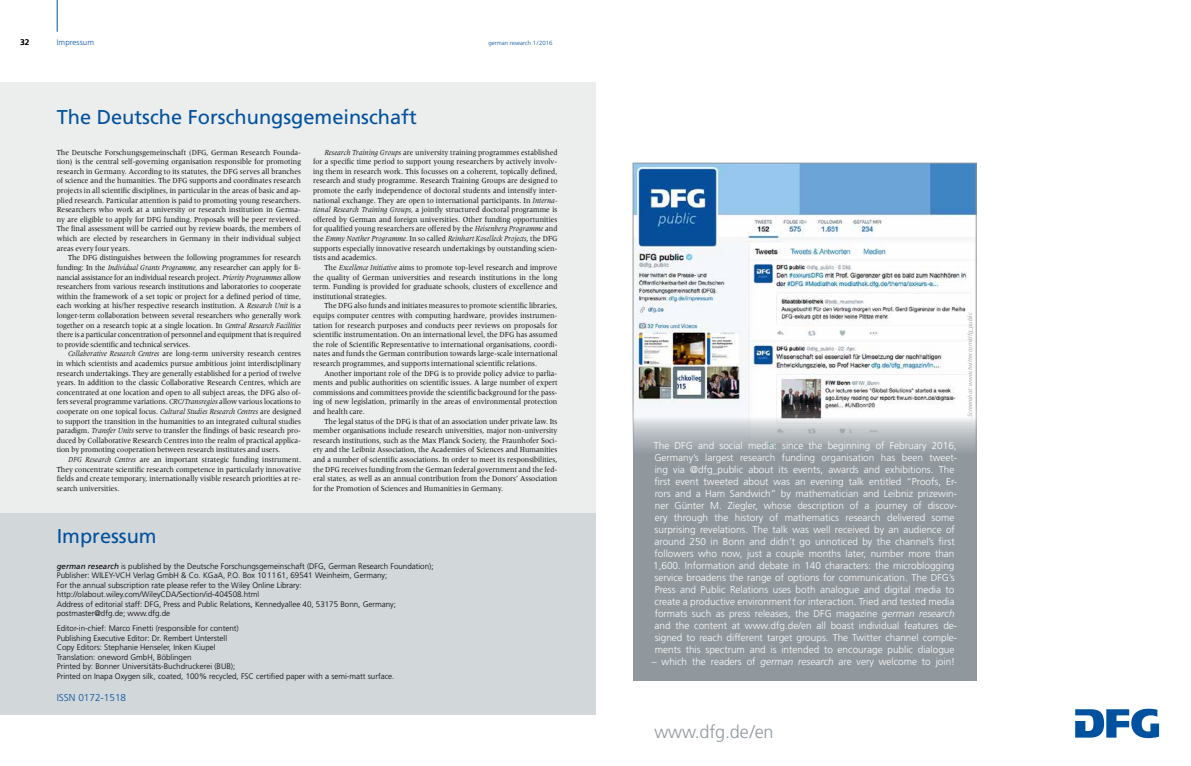
<style>
.page{position:relative;width:1191px;height:766px;background:#fff}
.page>*{position:absolute;margin:0;border:0;box-sizing:border-box;transform-origin:0 0}
.t1{font:20px "Frutiger LT Std";color:#00519e}
.t2{font:300 18px "Frutiger LT Std";letter-spacing:-.01em;color:#90989e}
.t3{font:300 10px/12px "Frutiger LT Std";color:#fff}
.t4{font:300 10px "Frutiger LT Std";color:#00519e}
.t5{font:8px/9.6px "Meridien LT Std";color:#000;text-align:justify;scale:.92 1}
.t6{font:300 8px/9.5px "Frutiger LT Std";color:#000}
.t7{font:300 8px "Frutiger LT Std";letter-spacing:.01em;color:#00519e}
.t8{font:8px "Frutiger LT Std";color:#000}
.t9{font:italic 300 6px "Frutiger LT Std";color:#90989e}
.t10{font:300 6px "Frutiger LT Std";color:#00519e}
.s1{font-style:italic}
.s2{font-weight:400;font-style:italic}
</style>
<div class="page">
<hr style="left:57px;top:0;width:1px;height:32px;background:#00519e">
<div style="left:0;top:82px;width:595px;height:483px;background:#eceded"></div>
<div style="left:0;top:513px;width:595px;height:202px;background:#d2d7da"></div>
<svg style="left:1075px;top:708px;width:84px;height:30px"></svg>
<div style="left:633px;top:163px;width:343px;height:517px;background:#90989e"></div>
<img style="left:635px;top:165px;width:339px;height:285px">
<p class="t8" style="left:20px;top:37px;width:10px">32</p>
<p class="t7" style="left:57px;top:37px;width:39px">Impressum</p>
<p class="t10" style="left:488px;top:39px;width:65px">german research 1/2016</p>
<h1 class="t1" style="left:57px;top:105px;width:362px">The Deutsche Forschungsgemeinschaft</h1>
<p class="t5" style="left:57px;top:147px;width:267px">The Deutsche Forschungsgemeinschaft (DFG, German Research Founda&shy;tion) is the central self- governing organisation responsible for promoting research in Germany. According to its statutes, the DFG serves all branches of science and the humanities. The DFG supports and coordinates research projects in all scientific disciplines, in particular in the areas of basic and ap&shy;plied research. Particular attention is paid to promoting young researchers.<br>Researchers who work at a university or research institution in Germa&shy;ny are eligible to apply for DFG funding. Proposals will be peer reviewed.<br>The final assessment will be carried out by review boards, the members of which are elected by researchers in Germany in their individual subject areas every four years.</p>
<p class="t5" style="left:57px;top:253px;width:267px;text-indent:11px">The DFG distinguishes between the following programmes for research funding: In the <span class="s1">Individual Grants Programme,</span> any researcher can apply for fi&shy;nancial assistance for an individual research project. <span class="s1">Priority Programmes</span> allow researchers from various research institutions and laboratories to cooperate within the framework of a set topic or project for a defined period of time, each working at his/her respective research institution. A <span class="s1">Research Unit</span> is a longer- term collaboration between several researchers who generally work together on a research topic at a single location. In <span class="s1">Central Research Facilities </span>there is a particular concentration of personnel and equipment that is required to provide scientific and technical services.</p>
<p class="t5" style="left:57px;top:349px;width:267px;text-indent:11px"><span class="s1">Collaborative Research Centres</span> are long- term university research centres in which scientists and academics pursue ambitious joint interdisciplinary research undertakings. They are generally established for a period of twelve years. In addition to the classic Collaborative Research Centres, which are concentrated at one location and open to all subject areas, the DFG also of&shy;fers several programme variations. <span class="s1">CRC/Transregios</span> allow various locations to cooperate on one topical focus. <span class="s1">Cultural Studies Research Centres</span> are designed to support the transition in the humanities to an integrated cultural studies paradigm. <span class="s1">Transfer Units</span> serve to transfer the findings of basic research pro&shy;duced by Collaborative Research Centres into the realm of practical applica&shy;tion by promoting cooperation between research institutes and users.</p>
<p class="t5" style="left:57px;top:454px;width:267px;text-indent:11px"><span class="s1">DFG Research Centres</span> are an important strategic funding instrument.<br>They concentrate scientific research competence in particularly innovative fields and create temporary, internationally visible research priorities at re&shy;search universities.</p>
<p class="t5" style="left:313px;top:147px;width:267px;text-indent:11px"><span class="s1">Research Training Groups</span> are university training programmes established for a specific time period to support young researchers by actively involv&shy;ing them in research work. This focusses on a coherent, topically defined, research and study programme. Research Training Groups are designed to promote the early independence of doctoral students and intensify inter&shy;national exchange. They are open to international participants. In <span class="s1">Interna&shy;tional Research Training Groups,</span> a jointly structured doctoral programme is offered by German and foreign universities. Other funding opportunities for qualified young researchers are offered by the <span class="s1">Heisenberg Programme</span> and the <span class="s1">Emmy Noether Programme.</span> In so called <span class="s1">Reinhart Koselleck Projects</span>, the DFG supports especially innovative research undertakings by outstanding scien&shy;tists and academics.</p>
<p class="t5" style="left:313px;top:262px;width:267px;text-indent:11px">The <span class="s1">Excellence Initiative</span> aims to promote top- level research and improve the quality of German universities and research institutions in the long term. Funding is provided for graduate schools, clusters of excellence and institutional strategies.</p>
<p class="t5" style="left:313px;top:301px;width:267px;text-indent:11px">The DFG also funds and initiates measures to promote scientific libraries, equips computer centres with computing hardware, provides instrumen&shy;tation for research purposes and conducts peer reviews on proposals for scientific instrumentation. On an international level, the DFG has assumed the role of Scientific Representative to international organisations, coordi&shy;nates and funds the German contribution towards large- scale international research programmes, and supports international scientific relations.</p>
<p class="t5" style="left:313px;top:368px;width:267px;text-indent:11px">Another important role of the DFG is to provide policy advice to parlia&shy;ments and public authorities on scientific issues. A large number of expert commissions and committees provide the scientific background for the pass&shy;ing of new legislation, primarily in the areas of environmental protection and health care.</p>
<p class="t5" style="left:313px;top:416px;width:267px;text-indent:11px">The legal status of the DFG is that of an association under private law. Its member organisations include research universities, major non- university research institutions, such as the Max Planck Society, the Fraunhofer Soci&shy;ety and the Leibniz Association, the Academies of Sciences and Humanities and a number of scientific associations. In order to meet its responsibilities, the DFG receives funding from the German federal government and the fed&shy;eral states, as well as an annual contribution from the Donors’ Association for the Promotion of Sciences and Humanities in Germany.</p>
<h1 class="t1" style="left:57px;top:524px;width:102px">Impressum</h1>
<p class="t6" style="left:57px;top:561px;width:378px"><span class="s2">german research</span> is published by the Deutsche Forschungsgemeinschaft (DFG, German Research Foundation); Publisher: WILEY-VCH Verlag GmbH &amp; Co. KGaA, P.O. Box 101161, 69541 Weinheim, Germany;<br>For the annual subscription rate please refer to the Wiley Online Library: http://olabout.wiley.com/WileyCDA/Section/id-404508.html<br>Address of editorial staff: DFG, Press and Public Relations, Kennedyallee 40, 53175 Bonn, Germany; postmaster@dfg.de; www.dfg.de</p>
<p class="t6" style="left:57px;top:624px;width:339px">Editor-in-chief: Marco Finetti (responsible for content)<br>Publishing Executive Editor: Dr. Rembert Unterstell<br>Copy Editors: Stephanie Henseler, Inken Kiupel<br>Translation: oneword GmbH, Böblingen<br>Printed by: Bonner Universitäts-Buchdruckerei (BUB);<br>Printed on Inapa Oxygen silk, coated, 100% recycled, FSC certified paper with a semi-matt surface.</p>
<p class="t4" style="left:57px;top:691px;width:71px">ISSN 0172-1518</p>
<p class="t3" style="left:653px;top:439px;width:305px">The DFG and social media: since the beginning of February 2016, Germany’s largest research funding organisation has been tweet&shy;ing via @dfg_public about its events, awards and exhibitions. The first event tweeted about was an evening talk entitled “Proofs, Er&shy;rors and a Ham Sandwich” by mathematician and Leibniz prizewin&shy;ner Günter M. Ziegler, whose description of a journey of discov&shy;ery through the history of mathematics research delivered some surprising revelations. The talk was well received by an audience of around 250 in Bonn and didn’t go unnoticed by the channel’s first followers who now, just a couple months later, number more than 1,600. Information and debate in 140 characters: the microblogging service broadens the range of options for communication. The DFG’s Press and Public Relations uses both analogue and digital media to create a productive environment for interaction. Tried and tested media formats such as press releases, the DFG magazine <span class="s1">german research </span>and the content at www.dfg.de/en all boast individual features de&shy;signed to reach different target groups. The Twitter channel comple&shy;ments this spectrum and is intended to encourage public dialogue</p>
<p class="t3" style="left:652px;top:655px;width:305px">– which the readers of <span class="s1">german research</span> are very welcome to join!</p>
<p class="t9" style="left:966px;top:417px;width:106px;rotate:-90deg">Screenshot: www.twitter.com/dfg_public</p>
<h2 class="t2" style="left:654px;top:721px;width:121px">www.dfg.de/en</h2>
</div>
